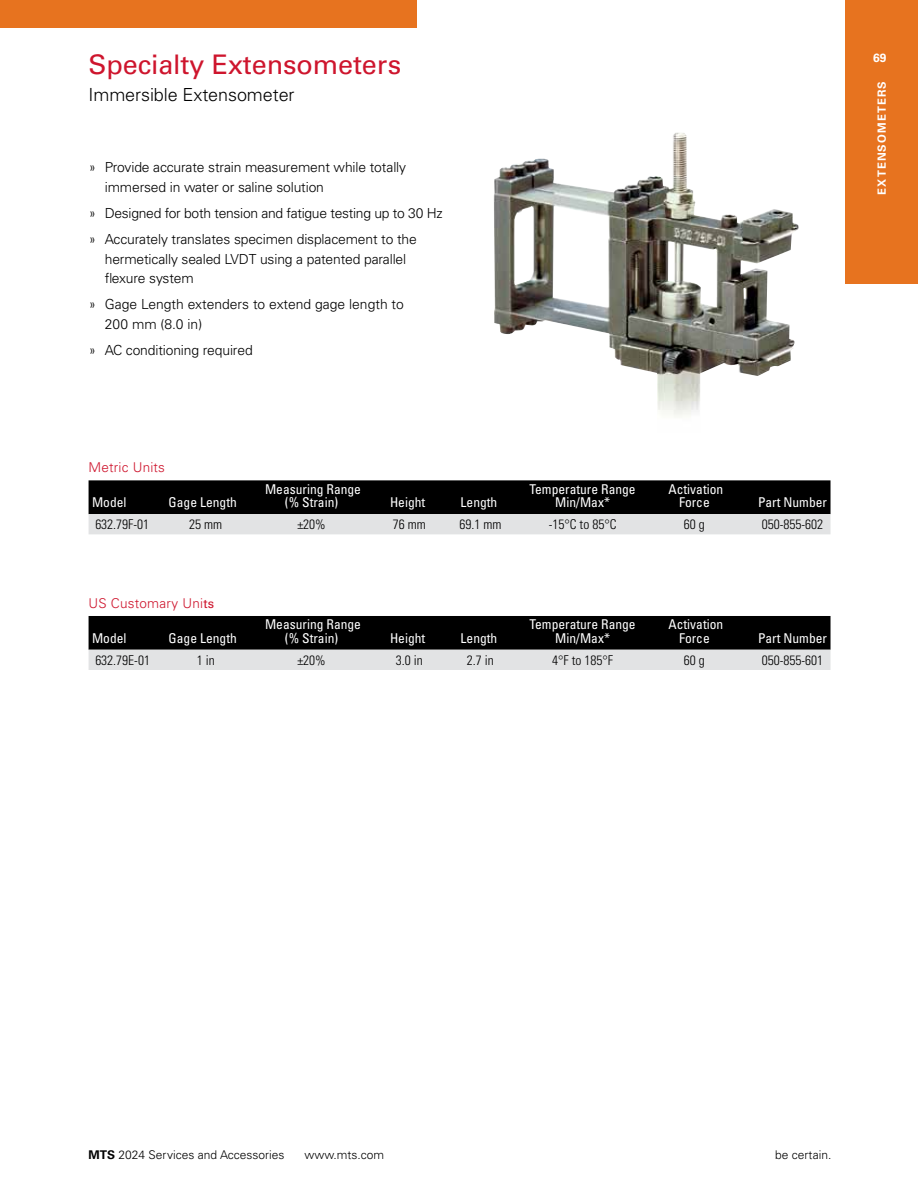
<style>
.page{position:relative;width:918px;height:1188px;background:#fff}
.page>*{position:absolute;margin:0;border:0;box-sizing:border-box;transform-origin:0 0}
.t1{font:27px "Univers LT Std";letter-spacing:-.005em;color:#ce152d}
.t2{font:300 18px "Univers LT Std";letter-spacing:-.005em;color:#000}
.t3{font:300 13.8px/19.5px "Univers LT Std";letter-spacing:-.01em;color:#000}
.t4{font:condensed 13.5px/13.5px "Univers LT Std";color:#fff;text-align:center}
.t5{font:300 condensed 13.5px "Univers LT Std";color:#000}
.t6{font:300 13.5px "Univers LT Std";letter-spacing:.015em;color:#ce152d}
.t7{font:300 12px "Univers LT Std";color:#000}
.t8{font:700 12px "Univers LT Std";color:#fff}
.t9{font:700 11.25px "Univers LT Std";letter-spacing:.1em;color:#fff}
.s1{font-stretch:condensed}
.s2{font-weight:400;font-size:12.75px}
.s3{font-weight:700}
</style>
<div class="page">
<div style="left:846px;top:0;width:72px;height:284px;background:#e7731f"></div>
<div style="left:0;top:0;width:417px;height:28px;background:#e7731f"></div>
<img style="left:494px;top:132px;width:305px;height:285px">
<svg style="left:89px;top:480px;width:742px;height:54px;background:#555556"></svg>
<svg style="left:89px;top:616px;width:742px;height:54px;background:#555656"></svg>
<h1 class="t1" style="left:89px;top:48px;width:314px">Specialty Extensometers</h1>
<h2 class="t2" style="left:89px;top:83px;width:208px">Immersible Extensometer</h2>
<p class="t3" style="left:105px;top:157px;width:303px;text-indent:-15px"><span class="s1">»</span> Provide accurate strain measurement while totally immersed in water or saline solution</p>
<p class="t3" style="left:90px;top:200px;width:354px;line-height:26.2px"><span class="s1">»</span> Designed for both tension and fatigue testing up to 30 Hz <span class="s1">»</span> Accurately translates specimen displacement to the</p>
<p class="t3" style="left:105px;top:249px;width:303px">hermetically sealed LVDT using a patented parallel flexure system</p>
<p class="t3" style="left:105px;top:295px;width:301px;text-indent:-15px"><span class="s1">»</span> Gage Length extenders to extend gage length to<br>200 mm (8.0 in)</p>
<p class="t3" style="left:90px;top:340px;width:164px"><span class="s1">»</span> AC conditioning required</p>
<p class="t6" style="left:89px;top:459px;width:78px">Metric Units</p>
<p class="t4" style="left:92px;top:496px;width:36px">Model</p>
<p class="t4" style="left:169px;top:496px;width:70px">Gage Length</p>
<p class="t4" style="left:265px;top:482px;width:97px">Measuring Range (% Strain)</p>
<p class="t4" style="left:390px;top:496px;width:37px">Height</p>
<p class="t4" style="left:461px;top:496px;width:38px">Length</p>
<p class="t4" style="left:530px;top:482px;width:108px">Temperature Range<br>Min/Max*</p>
<p class="t4" style="left:669px;top:482px;width:56px">Activation<br>Force</p>
<p class="t4" style="left:758px;top:496px;width:70px">Part Number</p>
<p class="t5" style="left:95px;top:516px;width:55px">632.79F-01</p>
<p class="t5" style="left:189px;top:516px;width:34px">25 mm</p>
<p class="t5" style="left:297px;top:516px;width:30px">±20%</p>
<p class="t5" style="left:393px;top:516px;width:34px">76 mm</p>
<p class="t5" style="left:459px;top:516px;width:43px">69.1 mm</p>
<p class="t5" style="left:549px;top:516px;width:69px">-15°C to 85°C</p>
<p class="t5" style="left:684px;top:516px;width:22px">60 g</p>
<p class="t5" style="left:762px;top:516px;width:63px">050-855-602</p>
<p class="t6" style="left:89px;top:595px;width:127px">US Customary Uni<span class="s2">ts</span></p>
<p class="t4" style="left:92px;top:631px;width:36px">Model</p>
<p class="t4" style="left:169px;top:631px;width:70px">Gage Length</p>
<p class="t4" style="left:265px;top:618px;width:97px">Measuring Range (% Strain)</p>
<p class="t4" style="left:390px;top:631px;width:37px">Height</p>
<p class="t4" style="left:461px;top:631px;width:38px">Length</p>
<p class="t4" style="left:530px;top:618px;width:108px">Temperature Range<br>Min/Max*</p>
<p class="t4" style="left:669px;top:618px;width:56px">Activation<br>Force</p>
<p class="t4" style="left:758px;top:631px;width:70px">Part Number</p>
<p class="t5" style="left:95px;top:652px;width:56px">632.79E-01</p>
<p class="t5" style="left:197px;top:652px;width:19px">1 in</p>
<p class="t5" style="left:297px;top:652px;width:30px">±20%</p>
<p class="t5" style="left:396px;top:652px;width:28px">3.0 in</p>
<p class="t5" style="left:467px;top:652px;width:28px">2.7 in</p>
<p class="t5" style="left:552px;top:652px;width:63px">4°F to 185°F</p>
<p class="t5" style="left:684px;top:652px;width:22px">60 g</p>
<p class="t5" style="left:762px;top:652px;width:63px">050-855-601</p>
<p class="t8" style="left:873px;top:50px;width:15px">69</p>
<p class="t9" style="left:875px;top:195px;width:115px;rotate:-90deg">EXTENSOMETERS</p>
<p class="t7" style="left:89px;top:1148px;width:197px"><span class="s3">MTS</span> 2024 Services and Accessories</p>
<p class="t7" style="left:305px;top:1148px;width:81px">www.mts.com</p>
<p class="t7" style="left:775px;top:1148px;width:58px">be certain.</p>
</div>
